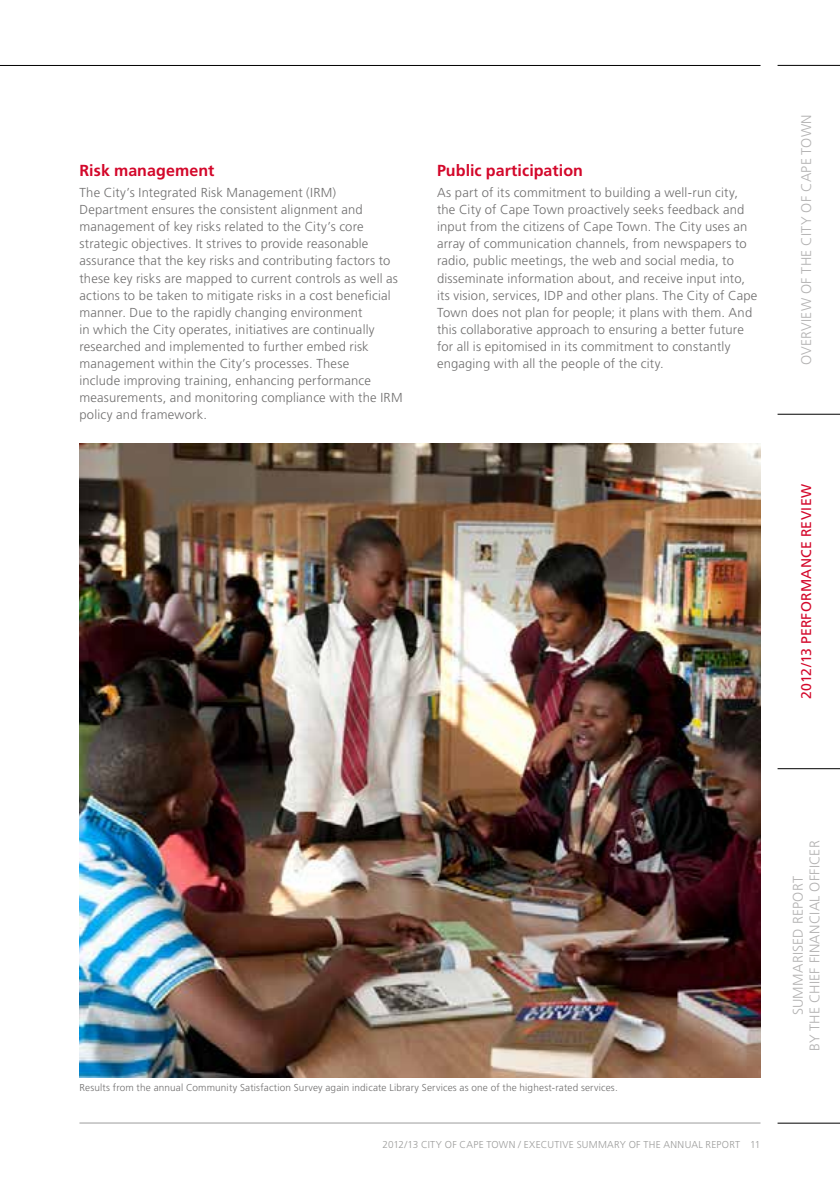
<style>
.page{position:relative;width:840px;height:1191px;background:#fff}
.page>*{position:absolute;margin:0;border:0;box-sizing:border-box;transform-origin:0 0}
.t1{font:700 16px "Frutiger LT Std";letter-spacing:.005em;color:#d3072a}
.t2{font:300 14px/16.8px "Frutiger LT Std";letter-spacing:.025em;color:#b3b2b2;text-align:center}
.t3{font:14px "Frutiger LT Std";letter-spacing:.02em;color:#d3072a}
.t4{font:300 13px/17px "Frutiger LT Std";letter-spacing:.015em;color:#706f6f}
.t5{font:300 10px "Frutiger LT Std";letter-spacing:.015em;color:#706f6f}
.t6{font:300 10px "Frutiger LT Std";letter-spacing:.025em;color:#9d9d9c}
</style>
<div class="page">
<hr style="left:79px;top:1122px;width:681px;height:1px;background:#9d9d9c">
<hr style="left:0;top:65px;width:760px;height:1px;background:#000">
<hr style="left:777px;top:1122px;width:62px;height:1px;background:#000">
<hr style="left:777px;top:768px;width:62px;height:1px;background:#000">
<hr style="left:777px;top:414px;width:62px;height:1px;background:#000">
<hr style="left:777px;top:65px;width:62px;height:1px;background:#000">
<img style="left:79px;top:443px;width:681px;height:634px">
<p class="t1" style="left:79px;top:161px;width:136px">Risk management</p>
<p class="t4" style="left:79px;top:185px;width:322px">The City’s Integrated Risk Management (IRM)<br>Department ensures the consistent alignment and management of key risks related to the City’s core strategic objectives. It strives to provide reasonable assurance that the key risks and contributing factors to these key risks are mapped to current controls as well as actions to be taken to mitigate risks in a cost beneficial manner. Due to the rapidly changing environment<br>in which the City operates, initiatives are continually researched and implemented to further embed risk management within the City’s processes. These<br>include improving training, enhancing performance measurements, and monitoring compliance with the IRM policy and framework.</p>
<p class="t1" style="left:437px;top:161px;width:147px">Public participation</p>
<p class="t4" style="left:437px;top:185px;width:322px">As part of its commitment to building a well-run city, the City of Cape Town proactively seeks feedback and input from the citizens of Cape Town. The City uses an array of communication channels, from newspapers to radio, public meetings, the web and social media, to disseminate information about, and receive input into, its vision, services, IDP and other plans. The City of Cape Town does not plan for people; it plans with them. And this collaborative approach to ensuring a better future for all is epitomised in its commitment to constantly engaging with all the people of the city.</p>
<p class="t2" style="left:797px;top:365px;width:253px;rotate:-90deg">Overview of the City of Cape Town</p>
<p class="t3" style="left:797px;top:699px;width:216px;rotate:-90deg">2012/13 PERFORMANCE REVIEW</p>
<p class="t5" style="left:79px;top:1081px;width:539px">Results from the annual Community Satisfaction Survey again indicate Library Services as one of the highest-rated services.</p>
<p class="t6" style="left:382px;top:1139px;width:268px">2012/13 CITY OF CAPE TOWN / Executive Su mmary of the</p>
<p class="t6" style="left:663px;top:1139px;width:8px">annual</p>
<p class="t6" style="left:705px;top:1139px;width:6px">report</p>
<p class="t6" style="left:749px;top:1139px;width:12px">11</p>
<p class="t2" style="left:789px;top:1051px;width:211px;rotate:-90deg">SUMMARISED REPORT<br>BY THE CHIEF FINANCIAL OFFICER</p>
</div>
